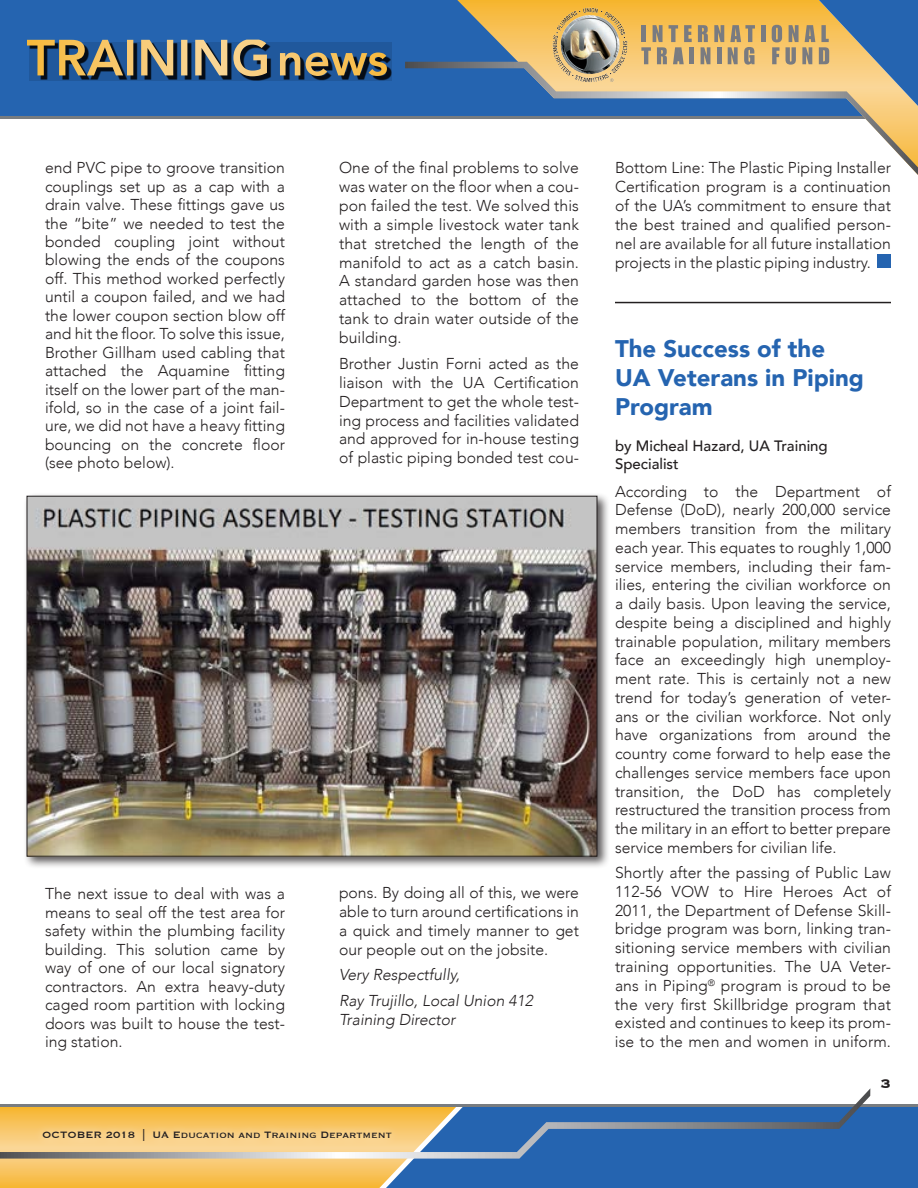
<style>
.page{position:relative;width:918px;height:1188px;background:#fff}
.page>*{position:absolute;margin:0;border:0;box-sizing:border-box;transform-origin:0 0}
.t1{font:900 24px/28.8px "Avenir";color:#2564b0}
.t2{font:700 16.5px "Copperplate";color:#231f20}
.t3{font:300 15.75px/18.8px "Avenir";color:#231f20;text-align:justify}
.t4{font:italic 300 15.75px/25.7px "Avenir";color:#231f20}
.t5{font:500 15px/18px "Avenir";color:#231f20}
.t6{font:12px "Copperplate";color:#231f20}
</style>
<div class="page">
<hr style="left:0;top:1104px;width:918px;height:3px;background:#787c80">
<hr style="left:0;top:116px;width:918px;height:3px;background:#787c80">
<div style="left:0;top:0;width:457px;height:116px;background:#2564b0"></div>
<svg style="left:457px;top:0;width:315px;height:62px;background:#d1ad5c"></svg>
<svg style="left:405px;top:62px;width:513px;height:113px"></svg>
<svg style="left:0;top:1107px;width:918px;height:81px;background:#78898e"></svg>
<svg style="left:0;top:1089px;width:870px;height:70px"></svg>
<div style="left:34px;top:1121px;width:365px;height:28px;background:#fff;opacity:.75"></div>
<svg style="left:30px;top:42px;width:362px;height:38px;background:#1a487f"></svg>
<svg style="left:27px;top:40px;width:240px;height:36px;background:#7c7d72"></svg>
<svg style="left:280px;top:53px;width:107px;height:23px;background:#877b59"></svg>
<img style="left:550px;top:4px;width:81px;height:81px">
<hr style="left:761px;top:25px;width:4px;height:17px;background:#797b80">
<svg style="left:641px;top:25px;width:51px;height:39px;background:#c3a671"></svg>
<hr style="left:690px;top:47px;width:4px;height:17px;background:#797b80">
<svg style="left:698px;top:25px;width:57px;height:40px;background:#bea473"></svg>
<svg style="left:772px;top:0;width:146px;height:106px;background:#9d9d8d"></svg>
<hr style="left:615px;top:302px;width:276px;height:1px;background:#231f20">
<div style="left:878px;top:254px;width:13px;height:14px;background:#2564b0"></div>
<div style="left:23px;top:492px;width:587px;height:378px;background:#231f20;opacity:.75"></div>
<img style="left:29px;top:498px;width:566px;height:357px">
<p class="t3" style="left:45px;top:159px;width:242px">end PVC pipe to groove transition couplings set up as a cap with a drain valve. These fittings gave us the “bite” we needed to test the bonded coupling joint without blowing the ends of the coupons off. This method worked perfectly until a coupon failed, and we had the lower coupon section blow off and hit the floor. To solve this issue, Brother Gillham used cabling that attached the Aquamine fitting itself on the lower part of the man&shy;ifold, so in the case of a joint fail&shy;ure, we did not have a heavy fitting bouncing on the concrete floor (see photo below).</p>
<p class="t3" style="left:339px;top:158px;width:242px">One of the final problems to solve was water on the floor when a cou&shy;pon failed the test. We solved this with a simple livestock water tank that stretched the length of the manifold to act as a catch basin.<br>A standard garden hose was then attached to the bottom of the tank to drain water outside of the building.</p>
<p class="t3" style="left:339px;top:354px;width:242px">Brother Justin Forni acted as the liaison with the UA Certification Department to get the whole test&shy;ing process and facilities validated and approved for in-house testing of plastic piping bonded test cou-</p>
<p class="t3" style="left:45px;top:885px;width:242px">The next issue to deal with was a means to seal off the test area for safety within the plumbing facility building. This solution came by way of one of our local signatory contractors. An extra heavy-duty caged room partition with locking doors was built to house the test&shy;ing station.</p>
<p class="t3" style="left:339px;top:883px;width:242px">pons. By doing all of this, we were able to turn around certifications in a quick and timely manner to get our people out on the jobsite.</p>
<p class="t4" style="left:339px;top:962px;width:196px">Very Respectfully,<br>Ray Trujillo, Local Union 412</p>
<p class="t4" style="left:339px;top:1007px;width:118px">Training Director</p>
<p class="t6" style="left:42px;top:1127px;width:351px">OCTOBER 2018 | UA Education and Training Department</p>
<p class="t3" style="left:615px;top:158px;width:278px">Bottom Line: The Plastic Piping Installer Certification program is a continuation of the UA’s commitment to ensure that the best trained and qualified person&shy;nel are available for all future installation projects in the plastic piping industry.</p>
<h1 class="t1" style="left:615px;top:334px;width:250px">The Success of the<br>UA Veterans in Piping<br>Program</h1>
<p class="t5" style="left:615px;top:436px;width:214px">by Micheal Hazard, UA Training<br>Specialist</p>
<p class="t3" style="left:615px;top:482px;width:278px">According to the Department of Defense (DoD), nearly 200,000 service members transition from the military each year. This equates to roughly 1,000 service members, including their fam&shy;ilies, entering the civilian workforce on a daily basis. Upon leaving the service, despite being a disciplined and highly trainable population, military members face an exceedingly high unemploy&shy;ment rate. This is certainly not a new trend for today’s generation of veter&shy;ans or the civilian workforce. Not only have organizations from around the country come forward to help ease the challenges service members face upon transition, the DoD has completely restructured the transition process from the military in an effort to better prepare service members for civilian life.</p>
<p class="t3" style="left:615px;top:863px;width:278px">Shortly after the passing of Public Law 112-56 VOW to Hire Heroes Act of 2011, the Department of Defense Skill&shy;bridge program was born, linking tran&shy;sitioning service members with civilian training opportunities. The UA Veter&shy;ans in Piping<sup>®</sup> program is proud to be the very first Skillbridge program that existed and continues to keep its prom&shy;ise to the men and women in uniform.</p>
<p class="t2" style="left:881px;top:1073px;width:12px">3</p>
</div>
